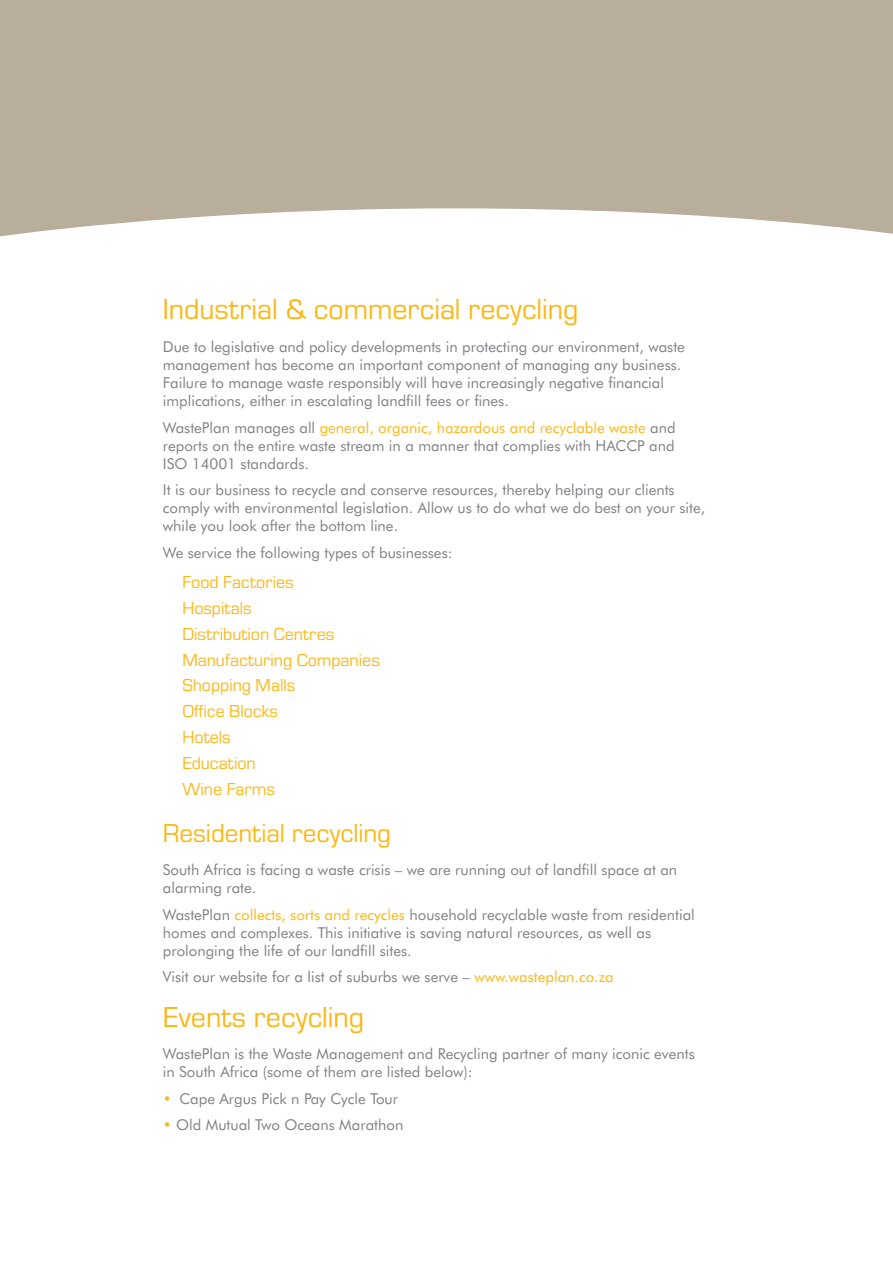
<style>
.page{position:relative;width:893px;height:1263px;background:#fff}
.page>*{position:absolute;margin:0;border:0;box-sizing:border-box;transform-origin:0 0}
.t1{font:30px "Eurostile";color:#fdb714}
.t2{font:27px "Eurostile";color:#fdb714}
.t3{font:18px/25.8px "Eurostile";color:#fdb714}
.t4{font:15px/18px "Futura BT";color:#808285}
.s1{color:#fdb714}
.s2{font-weight:900;color:#fdb714}
</style>
<div class="page">
<svg style="left:0;top:0;width:893px;height:237px;background:#beb4a4"></svg>
<h1 class="t1" style="left:163px;top:290px;width:417px">Industrial &amp; commercial recycling</h1>
<p class="t4" style="left:163px;top:338px;width:524px">Due to legislative and policy developments in protecting our environment, waste management has become an important component of managing any business.<br>Failure to manage waste responsibly will have increasingly negative financial implications, either in escalating landfill fees or fines.</p>
<p class="t4" style="left:163px;top:418px;width:514px;text-align:justify">WastePlan manages all <span class="s1">general, organic, hazardous and recyclable waste</span> and reports on the entire waste stream in a manner that complies with HACCP and ISO 14001 standards.</p>
<p class="t4" style="left:163px;top:481px;width:544px">It is our business to recycle and conserve resources, thereby helping our clients comply with environmental legislation. Allow us to do what we do best on your site, while you look after the bottom line.</p>
<p class="t4" style="left:163px;top:543px;width:291px">We service the following types of businesses:</p>
<p class="t3" style="left:182px;top:568px;width:199px">Food Factories<br>Hospitals<br>Distribution Centres<br>Manufacturing Companies<br>Shopping Malls<br>Office Blocks<br>Hotels<br>Education<br>Wine Farms</p>
<h2 class="t2" style="left:163px;top:815px;width:230px">Residential recycling</h2>
<p class="t4" style="left:163px;top:860px;width:516px">South Africa is facing a waste crisis – we are running out of landfill space at an alarming rate.</p>
<p class="t4" style="left:163px;top:905px;width:533px">WastePlan <span class="s1">collects, sorts and recycles</span> household recyclable waste from residential homes and complexes. This initiative is saving natural resources, as well as prolonging the life of our landfill sites.</p>
<p class="t4" style="left:163px;top:967px;width:452px">Visit our website for a list of suburbs we serve – <span class="s1">www.wasteplan.co.za</span></p>
<h1 class="t1" style="left:163px;top:997px;width:203px">Events recycling</h1>
<p class="t4" style="left:163px;top:1045px;width:533px">WastePlan is the Waste Management and Recycling partner of many iconic events in South Africa (some of them are listed below):</p>
<p class="t4" style="left:163px;top:1089px;width:237px"><span class="s2">•</span> Cape Argus Pick n Pay Cycle Tour</p>
<p class="t4" style="left:163px;top:1116px;width:242px"><span class="s2">•</span> Old Mutual Two Oceans Marathon</p>
</div>
